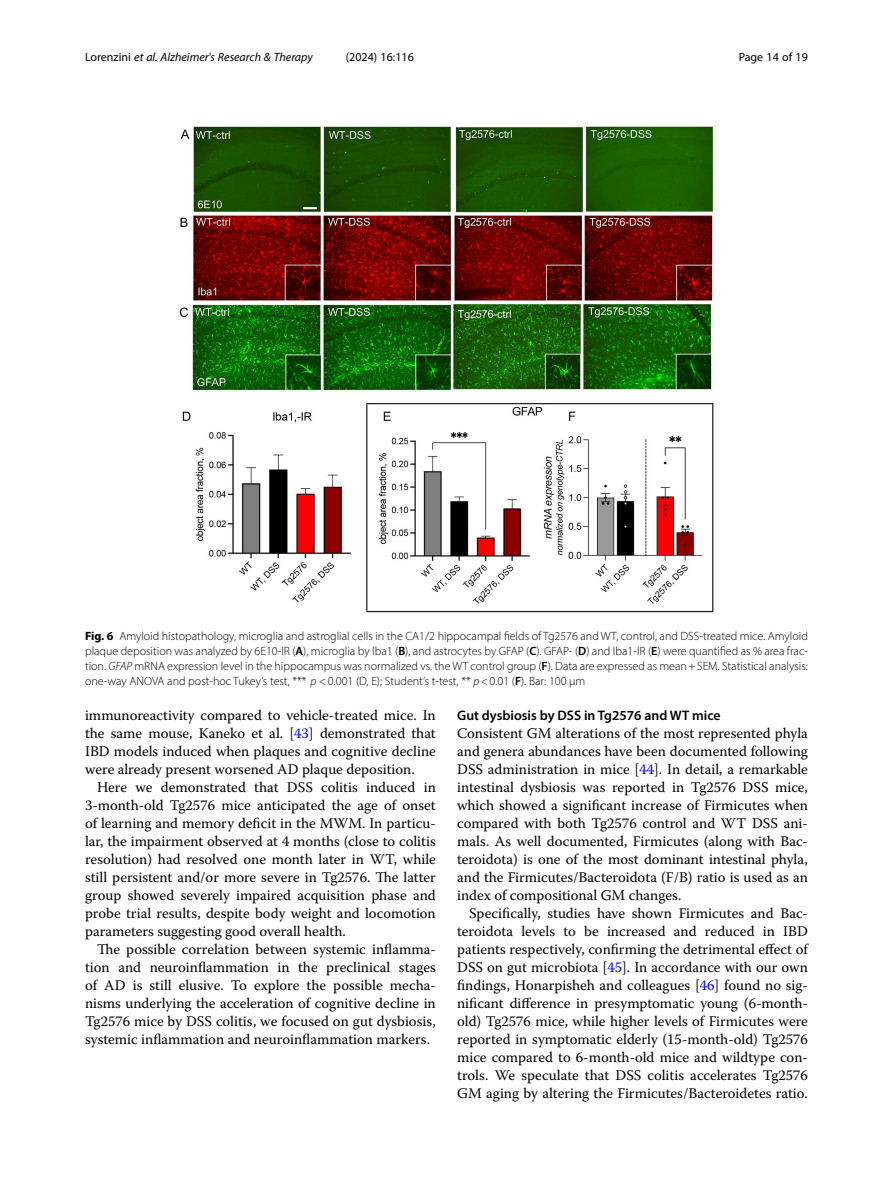
<style>
.page{position:relative;width:893px;height:1191px;background:#fff}
.page>*{position:absolute;margin:0;border:0;box-sizing:border-box;transform-origin:0 0}
.Body_Text_Indent{font:14.7px/18px "Warnock Pro";color:#000;text-align:justify}
.Body_Text{font:14.7px/18px "Warnock Pro";color:#000;text-align:justify}
.Head_2{font:600 13.8px "Myriad Pro";color:#000}
.Figure_Caption{font:300 12px/15px "Myriad Pro";color:#000;text-align:justify}
.t1{font:italic 12px "Myriad Pro";color:#000}
.t2{font:12px "Myriad Pro";color:#000}
.s1{font-style:normal}
.s2{font-weight:700}
.s3{font-weight:600}
.s4{font-style:italic}
.s5{color:#00f}
</style>
<div class="page">
<img style="left:179px;top:126px;width:535px;height:487px">
<p class="t1" style="left:85px;top:50px;width:229px"><span class="s1">Lorenzini</span> et al. Alzheimer's Research &amp; Therapy</p>
<p class="t2" style="left:346px;top:50px;width:70px">(2024) 16:116</p>
<p class="t2" style="left:739px;top:50px;width:71px">Page 14 of 19</p>
<p class="Figure_Caption" style="left:85px;top:628px;width:724px"><span class="s2">Fig. 6</span> Amyloid histopathology, microglia and astroglial cells in the CA1/2 hippocampal fields of Tg2576 and WT, control, and DSS-treated mice. Amyloid plaque deposition was analyzed by 6E10-IR (<span class="s3">A</span>), microglia by Iba1 (<span class="s3">B</span>), and astrocytes by GFAP (<span class="s3">C</span>). GFAP- (<span class="s3">D</span>) and Iba1-IR (<span class="s3">E</span>) were quantified as % area frac&shy;tion. <span class="s4">GFAP</span> mRNA expression level in the hippocampus was normalized vs. the WT control group (<span class="s3">F</span>). Data are expressed as mean+SEM. Statistical analysis: one-way ANOVA and post-hoc Tukey’s test, *** <span class="s4">p</span> &lt;0.001 (D, E); Student’s t-test, ** <span class="s4">p</span>&lt;0.01 (<span class="s3">F</span>). Bar: 100 μm</p>
<p class="Body_Text" style="left:85px;top:706px;width:352px">immunoreactivity compared to vehicle-treated mice. In the same mouse, Kaneko et al. [<span class="s5">43</span>] demonstrated that IBD models induced when plaques and cognitive decline were already present worsened AD plaque deposition.</p>
<p class="Body_Text_Indent" style="left:85px;top:778px;width:352px;text-indent:12px">Here we demonstrated that DSS colitis induced in 3-month-old Tg2576 mice anticipated the age of onset of learning and memory deficit in the MWM. In particu&shy;lar, the impairment observed at 4 months (close to colitis resolution) had resolved one month later in WT, while still persistent and/or more severe in Tg2576. The latter group showed severely impaired acquisition phase and probe trial results, despite body weight and locomotion parameters suggesting good overall health.</p>
<p class="Body_Text_Indent" style="left:85px;top:940px;width:352px;text-indent:12px">The possible correlation between systemic inflamma&shy;tion and neuroinflammation in the preclinical stages of AD is still elusive. To explore the possible mecha&shy;nisms underlying the acceleration of cognitive decline in Tg2576 mice by DSS colitis, we focused on gut dysbiosis, systemic inflammation and neuroinflammation markers.</p>
<p class="Head_2" style="left:457px;top:707px;width:265px">Gut dysbiosis by DSS in Tg2576 and WT mice</p>
<p class="Body_Text" style="left:457px;top:724px;width:352px">Consistent GM alterations of the most represented phyla and genera abundances have been documented following DSS administration in mice [<span class="s5">44</span>]. In detail, a remarkable intestinal dysbiosis was reported in Tg2576 DSS mice, which showed a significant increase of Firmicutes when compared with both Tg2576 control and WT DSS ani&shy;mals. As well documented, Firmicutes (along with Bac&shy;teroidota) is one of the most dominant intestinal phyla, and the Firmicutes/Bacteroidota (F/B) ratio is used as an index of compositional GM changes.</p>
<p class="Body_Text_Indent" style="left:457px;top:904px;width:352px;text-indent:12px">Specifically, studies have shown Firmicutes and Bac&shy;teroidota levels to be increased and reduced in IBD patients respectively, confirming the detrimental effect of DSS on gut microbiota [<span class="s5">45</span>]. In accordance with our own findings, Honarpisheh and colleagues [<span class="s5">46</span>] found no sig&shy;nificant difference in presymptomatic young (6-month&shy;old) Tg2576 mice, while higher levels of Firmicutes were reported in symptomatic elderly (15-month-old) Tg2576 mice compared to 6-month-old mice and wildtype con&shy;trols. We speculate that DSS colitis accelerates Tg2576<br>GM aging by altering the Firmicutes/Bacteroidetes ratio.</p>
</div>
